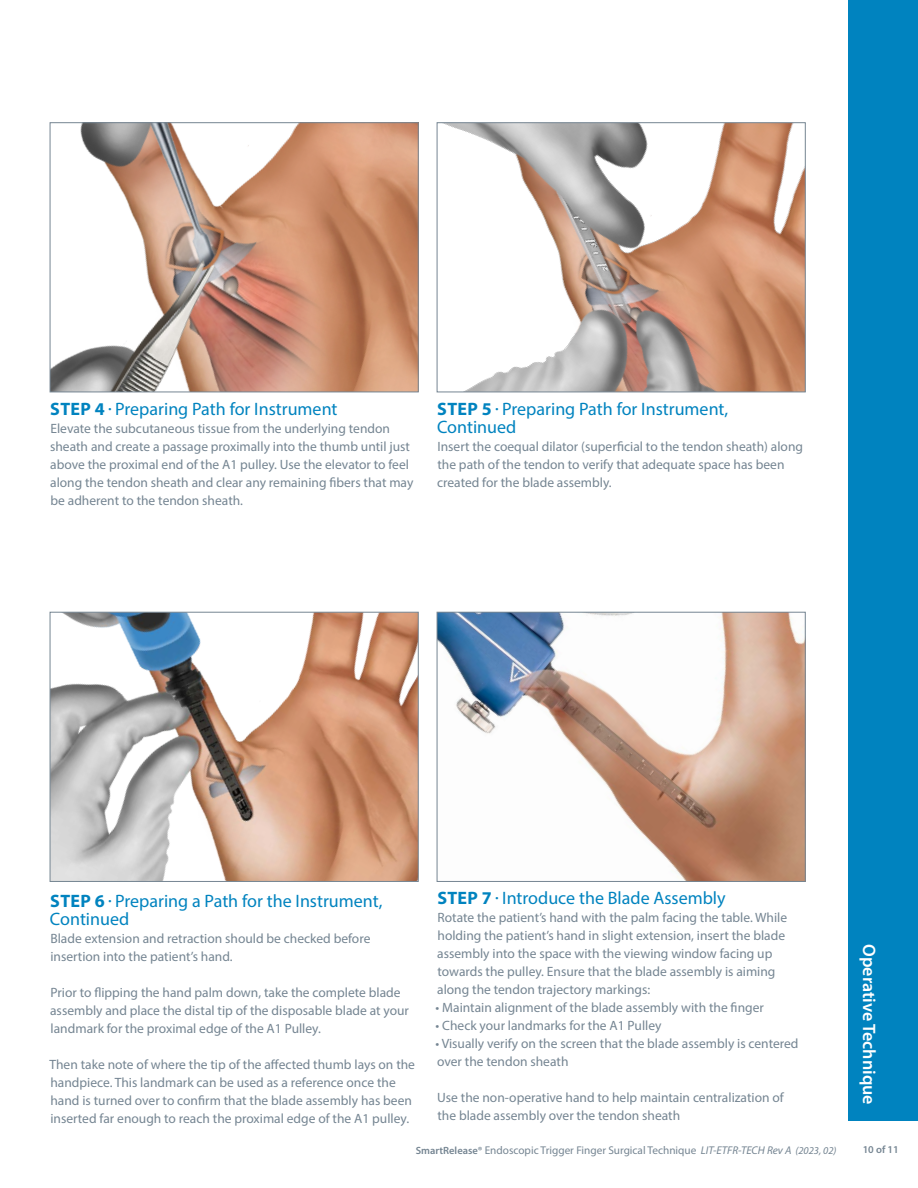
<style>
.page{position:relative;width:918px;height:1188px;background:#fff}
.page>*{position:absolute;margin:0;border:0;box-sizing:border-box;transform-origin:0 0}
.t1{font:18px/18px "Myriad Pro";color:#0083bf}
.t2{font:600 18px "Myriad Pro";color:#fff}
.t3{font:13.5px/18px "Myriad Pro";color:#758592}
.t4{font:11.25px "Myriad Pro";color:#758592}
.t5{font:600 10.5px "Myriad Pro";color:#758592}
.s1{font-weight:700}
.s2{font-weight:600;font-size:10.5px}
.s3{font-style:italic}
.s4{font-style:italic;font-size:10.5px}
</style>
<div class="page">
<div style="left:848px;top:0;width:70px;height:1120px;background:#0083bf"></div>
<img style="left:52px;top:614px;width:365px;height:266px">
<div style="left:50px;top:612px;width:369px;height:270px;border:1px solid #758592"></div>
<img style="left:439px;top:614px;width:365px;height:266px">
<div style="left:437px;top:612px;width:369px;height:270px;border:1px solid #758592"></div>
<img style="left:52px;top:124px;width:365px;height:266px">
<div style="left:50px;top:122px;width:369px;height:270px;border:1px solid #758592"></div>
<img style="left:445px;top:124px;width:359px;height:266px">
<div style="left:437px;top:122px;width:369px;height:270px;border:1px solid #758592"></div>
<p class="t1" style="left:50px;top:400px;width:289px"><span class="s1">STEP 4 .</span> Preparing Path for Instrument</p>
<p class="t3" style="left:50px;top:419px;width:365px">Elevate the subcutaneous tissue from the underlying tendon sheath and create a passage proximally into the thumb until just above the proximal end of the A1 pulley. Use the elevator to feel along the tendon sheath and clear any remaining fibers that may be adherent to the tendon sheath.</p>
<p class="t1" style="left:437px;top:400px;width:293px"><span class="s1">STEP 5 .</span> Preparing Path for Instrument,<br>Continued</p>
<p class="t3" style="left:437px;top:437px;width:367px">Insert the coequal dilator (superficial to the tendon sheath) along the path of the tendon to verify that adequate space has been created for the blade assembly.</p>
<p class="t1" style="left:50px;top:891px;width:334px"><span class="s1">STEP 6 .</span> Preparing a Path for the Instrument,<br>Continued</p>
<p class="t3" style="left:50px;top:929px;width:322px">Blade extension and retraction should be checked before</p>
<p class="t3" style="left:50px;top:947px;width:184px">insertion into the patient’s hand.</p>
<p class="t3" style="left:50px;top:983px;width:360px">Prior to flipping the hand palm down, take the complete blade assembly and place the distal tip of the disposable blade at your landmark for the proximal edge of the A1 Pulley.</p>
<p class="t3" style="left:50px;top:1055px;width:367px">Then take note of where the tip of the affected thumb lays on the handpiece. This landmark can be used as a reference once the hand is turned over to confirm that the blade assembly has been inserted far enough to reach the proximal edge of the A1 pulley.</p>
<p class="t1" style="left:437px;top:889px;width:290px"><span class="s1">STEP 7 .</span> Introduce the Blade Assembly</p>
<p class="t3" style="left:437px;top:909px;width:351px">Rotate the patient’s hand with the palm facing the table. While holding the patient’s hand in slight extension, insert the blade assembly into the space with the viewing window facing up towards the pulley. Ensure that the blade assembly is aiming along the tendon trajectory markings:</p>
<p class="t3" style="left:436px;top:999px;width:330px">• Maintain alignment of the blade assembly with the finger</p>
<p class="t3" style="left:436px;top:1017px;width:227px">• Check your landmarks for the A1 Pulley</p>
<p class="t3" style="left:436px;top:1035px;width:364px">• Visually verify on the screen that the blade assembly is centered over the tendon sheath</p>
<p class="t3" style="left:437px;top:1089px;width:348px">Use the non-operative hand to help maintain centralization of the blade assembly over the tendon sheath</p>
<p class="t2" style="left:881px;top:944px;width:162px;rotate:90deg">Operative Technique</p>
<p class="t4" style="left:416px;top:1143px;width:422px"><span class="s2">SmartRelease®</span> Endoscopic Trigger Finger Surgical Technique <span class="s3">LIT-ETFR-TECH Rev A</span> <span class="s4">(2023, 02)</span></p>
<p class="t5" style="left:863px;top:1143px;width:38px">10 of 11</p>
</div>
